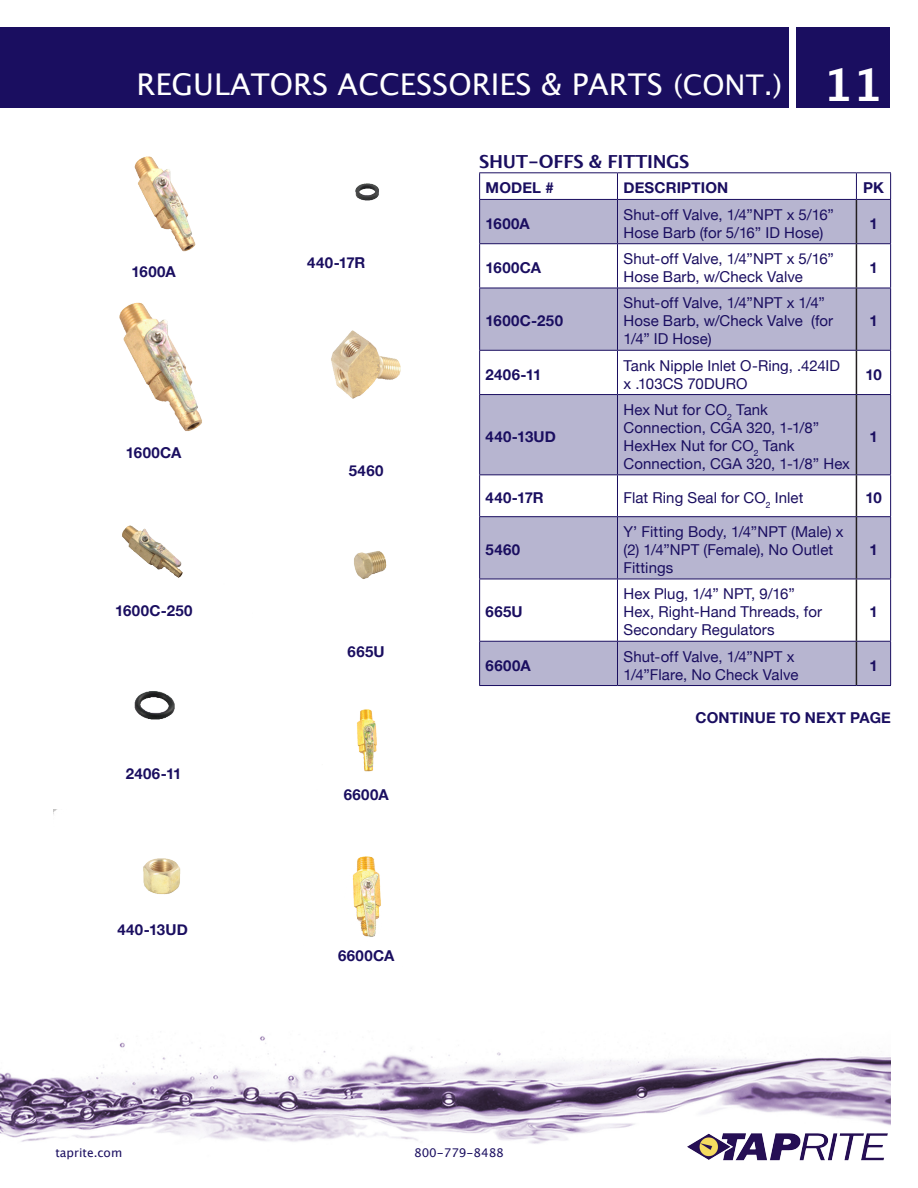
<style>
.page{position:relative;width:918px;height:1188px;background:#fff}
.page>*{position:absolute;margin:0;border:0;box-sizing:border-box;transform-origin:0 0}
.t1{font:700 45px "Lucida Grande";color:#fff}
.t2{font:30px "Lucida Grande";color:#fff}
.t3{font:700 18px "Lucida Grande";letter-spacing:-.02em;color:#1a0e60}
.t4{font:15px/18px "Helvetica Neue";letter-spacing:.005em;color:#1a0e60}
.t5{font:700 15px "Helvetica Neue";letter-spacing:.015em;color:#1a0e60}
.t6{font:12px "Lucida Grande";color:#1a0e60}
.s1{font-size:28.5px}
</style>
<div class="page">
<div style="left:0;top:27px;width:788px;height:81px;background:#1a0e60"></div>
<div style="left:796px;top:27px;width:94px;height:81px;background:#1a0e60"></div>
<img style="left:0;top:1036px;width:890px;height:108px">
<img style="left:685px;top:1130px;width:205px;height:31px">
<svg style="left:480px;top:200px;width:410px;height:485px;fill:#b7b5d0"></svg>
<hr style="left:479px;top:200px;width:1px;height:43px;background:#1a0e60">
<hr style="left:617px;top:200px;width:1px;height:43px;background:#1a0e60">
<hr style="left:890px;top:200px;width:1px;height:43px;background:#1a0e60">
<hr style="left:479px;top:243px;width:138px;height:1px;background:#1a0e60">
<hr style="left:479px;top:244px;width:1px;height:44px;background:#1a0e60">
<hr style="left:617px;top:243px;width:239px;height:1px;background:#1a0e60">
<hr style="left:617px;top:244px;width:1px;height:44px;background:#1a0e60">
<hr style="left:856px;top:243px;width:35px;height:1px;background:#1a0e60">
<hr style="left:890px;top:244px;width:1px;height:44px;background:#1a0e60">
<hr style="left:479px;top:288px;width:138px;height:1px;background:#1a0e60">
<hr style="left:479px;top:288px;width:1px;height:62px;background:#1a0e60">
<hr style="left:617px;top:288px;width:239px;height:1px;background:#1a0e60">
<hr style="left:617px;top:288px;width:1px;height:62px;background:#1a0e60">
<hr style="left:856px;top:288px;width:35px;height:1px;background:#1a0e60">
<hr style="left:890px;top:288px;width:1px;height:62px;background:#1a0e60">
<hr style="left:479px;top:350px;width:138px;height:1px;background:#1a0e60">
<hr style="left:479px;top:351px;width:1px;height:43px;background:#1a0e60">
<hr style="left:617px;top:350px;width:239px;height:1px;background:#1a0e60">
<hr style="left:617px;top:351px;width:1px;height:43px;background:#1a0e60">
<hr style="left:856px;top:350px;width:35px;height:1px;background:#1a0e60">
<hr style="left:890px;top:351px;width:1px;height:43px;background:#1a0e60">
<hr style="left:479px;top:516px;width:138px;height:1px;background:#1a0e60">
<hr style="left:479px;top:517px;width:1px;height:62px;background:#1a0e60">
<hr style="left:617px;top:516px;width:239px;height:1px;background:#1a0e60">
<hr style="left:617px;top:517px;width:1px;height:62px;background:#1a0e60">
<hr style="left:856px;top:516px;width:35px;height:1px;background:#1a0e60">
<hr style="left:890px;top:517px;width:1px;height:62px;background:#1a0e60">
<hr style="left:479px;top:579px;width:138px;height:1px;background:#1a0e60">
<hr style="left:479px;top:579px;width:1px;height:62px;background:#1a0e60">
<hr style="left:617px;top:579px;width:239px;height:1px;background:#1a0e60">
<hr style="left:617px;top:579px;width:1px;height:62px;background:#1a0e60">
<hr style="left:856px;top:579px;width:35px;height:1px;background:#1a0e60">
<hr style="left:890px;top:579px;width:1px;height:62px;background:#1a0e60">
<hr style="left:479px;top:641px;width:138px;height:1px;background:#1a0e60">
<hr style="left:479px;top:642px;width:1px;height:43px;background:#1a0e60">
<hr style="left:617px;top:641px;width:239px;height:1px;background:#1a0e60">
<hr style="left:617px;top:642px;width:1px;height:43px;background:#1a0e60">
<hr style="left:856px;top:641px;width:35px;height:1px;background:#1a0e60">
<hr style="left:890px;top:642px;width:1px;height:43px;background:#1a0e60">
<hr style="left:479px;top:685px;width:138px;height:1px;background:#1a0e60">
<hr style="left:617px;top:685px;width:239px;height:1px;background:#1a0e60">
<hr style="left:856px;top:685px;width:35px;height:1px;background:#1a0e60">
<hr style="left:856px;top:200px;width:1px;height:43px;background:#231f20">
<hr style="left:856px;top:244px;width:1px;height:44px;background:#231f20">
<hr style="left:856px;top:288px;width:1px;height:62px;background:#231f20">
<hr style="left:856px;top:351px;width:1px;height:43px;background:#231f20">
<hr style="left:856px;top:517px;width:1px;height:62px;background:#231f20">
<hr style="left:856px;top:579px;width:1px;height:62px;background:#231f20">
<hr style="left:856px;top:642px;width:1px;height:43px;background:#231f20">
<hr style="left:479px;top:394px;width:138px;height:1px;background:#1a0e60">
<hr style="left:479px;top:395px;width:1px;height:79px;background:#1a0e60">
<hr style="left:617px;top:394px;width:239px;height:1px;background:#1a0e60">
<hr style="left:617px;top:395px;width:1px;height:79px;background:#1a0e60">
<hr style="left:856px;top:394px;width:35px;height:1px;background:#1a0e60">
<hr style="left:890px;top:395px;width:1px;height:79px;background:#1a0e60">
<hr style="left:479px;top:474px;width:138px;height:1px;background:#1a0e60">
<hr style="left:479px;top:475px;width:1px;height:41px;background:#1a0e60">
<hr style="left:617px;top:474px;width:239px;height:1px;background:#1a0e60">
<hr style="left:617px;top:475px;width:1px;height:41px;background:#1a0e60">
<hr style="left:856px;top:474px;width:35px;height:1px;background:#1a0e60">
<hr style="left:890px;top:475px;width:1px;height:41px;background:#1a0e60">
<hr style="left:856px;top:395px;width:1px;height:79px;background:#231f20">
<hr style="left:856px;top:475px;width:1px;height:41px;background:#231f20">
<hr style="left:479px;top:172px;width:138px;height:1px;background:#1a0e60">
<svg style="left:479px;top:173px;width:1px;height:26px"></svg>
<hr style="left:617px;top:172px;width:239px;height:1px;background:#1a0e60">
<svg style="left:617px;top:173px;width:1px;height:26px"></svg>
<hr style="left:856px;top:172px;width:35px;height:1px;background:#1a0e60">
<svg style="left:856px;top:173px;width:1px;height:26px"></svg>
<svg style="left:890px;top:173px;width:1px;height:26px"></svg>
<hr style="left:479px;top:199px;width:138px;height:1px;background:#1a0e60">
<hr style="left:617px;top:199px;width:239px;height:1px;background:#1a0e60">
<hr style="left:856px;top:199px;width:35px;height:1px;background:#1a0e60">
<img style="left:134px;top:156px;width:62px;height:96px">
<img style="left:331px;top:330px;width:70px;height:69px">
<img style="left:119px;top:302px;width:83px;height:129px">
<img style="left:354px;top:551px;width:33px;height:28px">
<img style="left:122px;top:525px;width:61px;height:195px">
<img style="left:352px;top:856px;width:29px;height:81px">
<img style="left:357px;top:709px;width:20px;height:63px">
<img style="left:54px;top:809px;width:127px;height:86px">
<img style="left:355px;top:183px;width:24px;height:18px">
<p class="t2" style="left:136px;top:68px;width:647px">REGULATORS ACCESSORIES &amp; PARTS <span class="s1">(CONT.)</span></p>
<p class="t3" style="left:479px;top:147px;width:212px">SHUT-OFFS &amp; FITTINGS</p>
<h1 class="t1" style="left:823px;top:48px;width:61px">11</h1>
<p class="t5" style="left:132px;top:262px;width:46px">1600A</p>
<p class="t5" style="left:126px;top:443px;width:57px">1600CA</p>
<p class="t5" style="left:115px;top:601px;width:79px">1600C-250</p>
<p class="t5" style="left:126px;top:764px;width:57px">2406-11</p>
<p class="t5" style="left:117px;top:921px;width:72px">440-13UD</p>
<p class="t5" style="left:307px;top:253px;width:60px">440-17R</p>
<p class="t5" style="left:349px;top:462px;width:36px">5460</p>
<p class="t5" style="left:348px;top:643px;width:39px">665U</p>
<p class="t5" style="left:344px;top:785px;width:47px">6600A</p>
<p class="t5" style="left:338px;top:947px;width:58px">6600CA</p>
<p class="t5" style="left:486px;top:179px;width:70px">MODEL #</p>
<p class="t5" style="left:623px;top:179px;width:106px">DESCRIPTION</p>
<p class="t5" style="left:863px;top:179px;width:22px">PK</p>
<p class="t5" style="left:486px;top:214px;width:46px">1600A</p>
<p class="t4" style="left:623px;top:205px;width:212px">Shut-off Valve, 1/4”NPT x 5/16”<br>Hose Barb (for 5/16” ID Hose)</p>
<p class="t5" style="left:869px;top:214px;width:10px">1</p>
<p class="t5" style="left:486px;top:259px;width:57px">1600CA</p>
<p class="t4" style="left:623px;top:249px;width:212px">Shut-off Valve, 1/4”NPT x 5/16”<br>Hose Barb, w/Check Valve</p>
<p class="t5" style="left:869px;top:259px;width:10px">1</p>
<p class="t5" style="left:486px;top:312px;width:79px">1600C-250</p>
<p class="t4" style="left:623px;top:294px;width:211px">Shut-off Valve, 1/4”NPT x 1/4”<br>Hose Barb, w/Check Valve (for<br>1/4” ID Hose)</p>
<p class="t5" style="left:869px;top:312px;width:10px">1</p>
<p class="t5" style="left:486px;top:365px;width:57px">2406-11</p>
<p class="t4" style="left:623px;top:356px;width:218px">Tank Nipple Inlet O-Ring, .424ID x .103CS 70DURO</p>
<p class="t5" style="left:865px;top:365px;width:18px">10</p>
<p class="t5" style="left:486px;top:427px;width:72px">440-13UD</p>
<p class="t4" style="left:623px;top:400px;width:228px">Hex Nut for CO<sub>2</sub> Tank<br>Connection, CGA 320, 1-1/8”<br>HexHex Nut for CO<sub>2</sub> Tank<br>Connection, CGA 320, 1-1/8” Hex</p>
<p class="t5" style="left:869px;top:427px;width:10px">1</p>
<p class="t5" style="left:486px;top:488px;width:60px">440-17R</p>
<p class="t4" style="left:623px;top:488px;width:182px">Flat Ring Seal for CO<sub>2</sub> Inlet</p>
<p class="t5" style="left:865px;top:488px;width:18px">10</p>
<p class="t5" style="left:486px;top:541px;width:36px">5460</p>
<p class="t4" style="left:623px;top:522px;width:222px">Y’ Fitting Body, 1/4”NPT (Male) x (2) 1/4”NPT (Female), No Outlet<br>Fittings</p>
<p class="t5" style="left:869px;top:541px;width:10px">1</p>
<p class="t5" style="left:486px;top:603px;width:39px">665U</p>
<p class="t4" style="left:623px;top:585px;width:200px">Hex Plug, 1/4” NPT, 9/16”<br>Hex, Right-Hand Threads, for<br>Secondary Regulators</p>
<p class="t5" style="left:869px;top:603px;width:10px">1</p>
<p class="t5" style="left:486px;top:656px;width:47px">6600A</p>
<p class="t4" style="left:623px;top:647px;width:177px">Shut-off Valve, 1/4”NPT x<br>1/4”Flare, No Check Valve</p>
<p class="t5" style="left:869px;top:656px;width:10px">1</p>
<p class="t5" style="left:696px;top:708px;width:197px">CONTINUE TO NEXT PAGE</p>
<p class="t6" style="left:56px;top:1145px;width:68px">taprite.com</p>
<p class="t6" style="left:414px;top:1145px;width:91px">800-779-8488</p>
</div>
